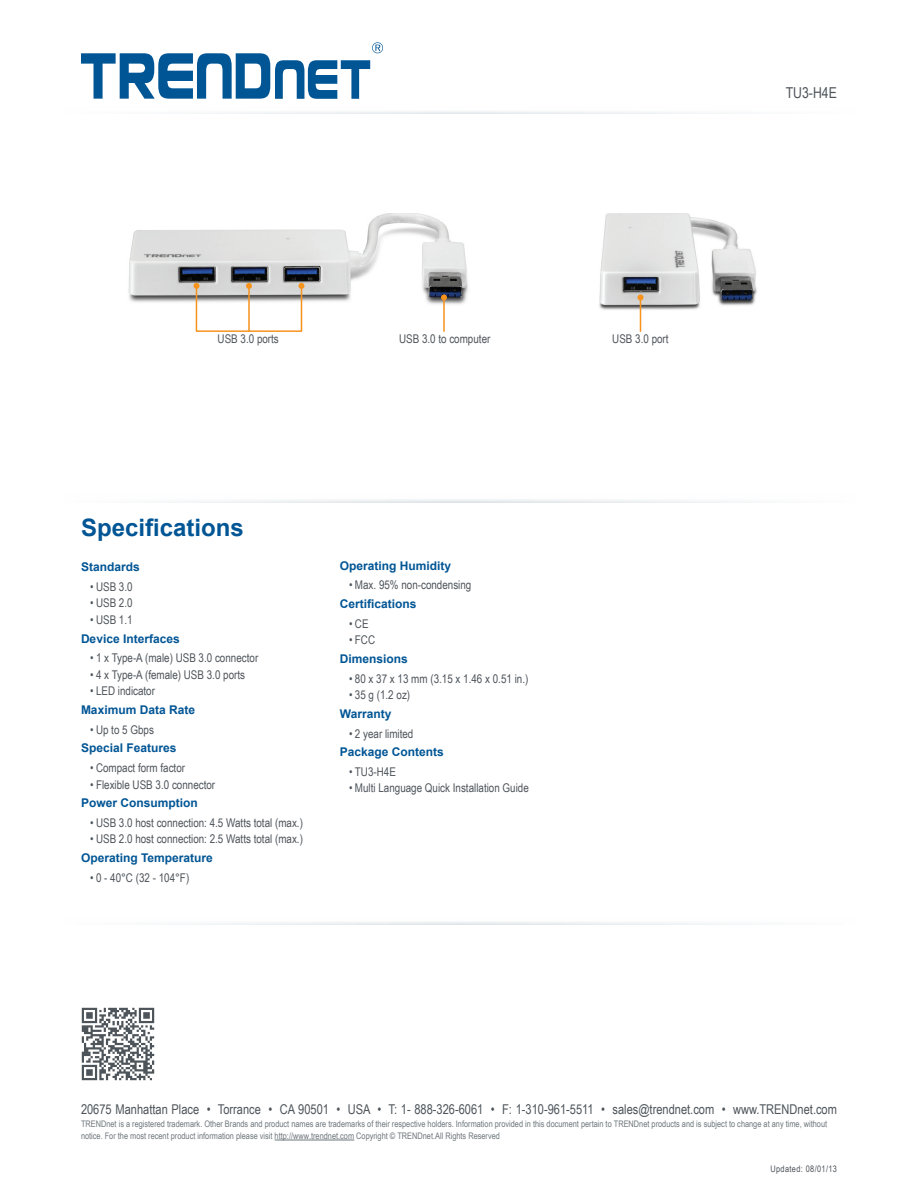
<style>
.page{position:relative;width:918px;height:1188px;background:#fff}
.page>*{position:absolute;margin:0;border:0;box-sizing:border-box;transform-origin:0 0}
.t1{font:700 24px "Arial";color:#005595}
.t2{font:15px "Arial Narrow";color:#4d545a}
.t3{font:13.5px "Arial Narrow";color:#4d545a}
.spec_header{font:12px "Arial Narrow";color:#4d545a}
.spec_header-2{font:700 12px "Arial";color:#005595}
.t4{font:9px/12px "Arial Narrow";color:#6e777c}
.t5{font:9px "Arial Narrow";letter-spacing:.04em;color:#4d545a}
</style>
<div class="page">
<svg style="left:201px;top:111px;width:517px;height:3px"></svg>
<svg style="left:81px;top:42px;width:302px;height:57px"></svg>
<img style="left:81px;top:1007px;width:74px;height:74px">
<img style="left:128px;top:213px;width:341px;height:93px">
<img style="left:599px;top:213px;width:158px;height:97px">
<hr style="left:640px;top:297px;width:1px;height:35px;background:#f7931d">
<svg style="left:638px;top:294px;width:6px;height:6px"></svg>
<hr style="left:443px;top:297px;width:2px;height:35px;background:#f7931d">
<svg style="left:441px;top:294px;width:6px;height:6px"></svg>
<div style="left:196px;top:285px;width:106px;height:47px;border:2px solid #f7931d"></div>
<svg style="left:298px;top:283px;width:6px;height:6px"></svg>
<svg style="left:194px;top:283px;width:6px;height:6px"></svg>
<hr style="left:248px;top:286px;width:2px;height:45px;background:#f7931d">
<svg style="left:246px;top:283px;width:6px;height:6px"></svg>
<hr style="left:275px;top:1140px;width:79px;height:1px;background:#6e777c">
<p class="spec_header" style="left:218px;top:330px;width:63px">USB 3.0 ports</p>
<p class="spec_header" style="left:399px;top:330px;width:93px">USB 3.0 to computer</p>
<p class="spec_header" style="left:612px;top:330px;width:58px">USB 3.0 port</p>
<p class="t1" style="left:81px;top:512px;width:164px">Specifications</p>
<p class="spec_header-2" style="left:81px;top:559px;width:60px">Standards</p>
<p class="spec_header" style="left:90px;top:578px;width:44px">• USB 3.0</p>
<p class="spec_header" style="left:90px;top:594px;width:44px">• USB 2.0</p>
<p class="spec_header" style="left:90px;top:611px;width:44px">• USB 1.1</p>
<p class="spec_header-2" style="left:81px;top:630px;width:100px">Device Interfaces</p>
<p class="spec_header" style="left:90px;top:649px;width:169px">• 1 x Type-A (male) USB 3.0 connector</p>
<p class="spec_header" style="left:90px;top:666px;width:156px">• 4 x Type-A (female) USB 3.0 ports</p>
<p class="spec_header" style="left:90px;top:682px;width:66px">• LED indicator</p>
<p class="spec_header-2" style="left:81px;top:702px;width:116px">Maximum Data Rate</p>
<p class="spec_header" style="left:90px;top:721px;width:65px">• Up to 5 Gbps</p>
<p class="spec_header-2" style="left:81px;top:740px;width:97px">Special Features</p>
<p class="spec_header" style="left:90px;top:759px;width:96px">• Compact form factor</p>
<p class="spec_header" style="left:90px;top:776px;width:126px">• Flexible USB 3.0 connector</p>
<p class="spec_header-2" style="left:81px;top:795px;width:118px">Power Consumption</p>
<p class="spec_header" style="left:90px;top:814px;width:214px">• USB 3.0 host connection: 4.5 Watts total (max.)</p>
<p class="spec_header" style="left:90px;top:830px;width:214px">• USB 2.0 host connection: 2.5 Watts total (max.)</p>
<p class="spec_header-2" style="left:81px;top:850px;width:133px">Operating Temperature</p>
<p class="spec_header" style="left:90px;top:869px;width:100px">• 0 - 40°C (32 - 104°F)</p>
<p class="spec_header-2" style="left:340px;top:557px;width:113px">Operating Humidity</p>
<p class="spec_header" style="left:349px;top:576px;width:124px">• Max. 95% non-condensing</p>
<p class="spec_header-2" style="left:340px;top:596px;width:78px">Certifications</p>
<p class="spec_header" style="left:349px;top:615px;width:21px">•CE</p>
<p class="spec_header" style="left:349px;top:631px;width:27px">• FCC</p>
<p class="spec_header-2" style="left:340px;top:651px;width:70px">Dimensions</p>
<p class="spec_header" style="left:349px;top:670px;width:181px">• 80 x 37 x 13 mm (3.15 x 1.46 x 0.51 in.)</p>
<p class="spec_header" style="left:349px;top:686px;width:62px">• 35 g (1.2 oz)</p>
<p class="spec_header-2" style="left:340px;top:706px;width:53px">Warranty</p>
<p class="spec_header" style="left:349px;top:725px;width:66px">• 2 year limited</p>
<p class="spec_header-2" style="left:340px;top:744px;width:106px">Package Contents</p>
<p class="spec_header" style="left:349px;top:763px;width:48px">• TU3-H4E</p>
<p class="spec_header" style="left:349px;top:779px;width:181px">• Multi Language Quick Installation Guide</p>
<p class="t2" style="left:786px;top:81px;width:53px">TU3-H4E</p>
<p class="t3" style="left:81px;top:1099px;width:758px">20675 Manhattan Place • Torrance • CA 90501 • USA • T: 1- 888-326-6061 • F: 1-310-961-5511 • sales@trendnet.com • www.TRENDnet.com</p>
<p class="t4" style="left:81px;top:1118px;width:748px">TRENDnet is a registered trademark. Other Brands and product names are trademarks of their respective holders. Information provided in this document pertain to TRENDnet products and is subject to change at any time, without notice. For the most recent product information please visit http://www.trendnet.com Copyright © TRENDnet.All Rights Reserved</p>
<p class="t5" style="left:771px;top:1162px;width:68px">Updated: 08/01/13</p>
</div>
